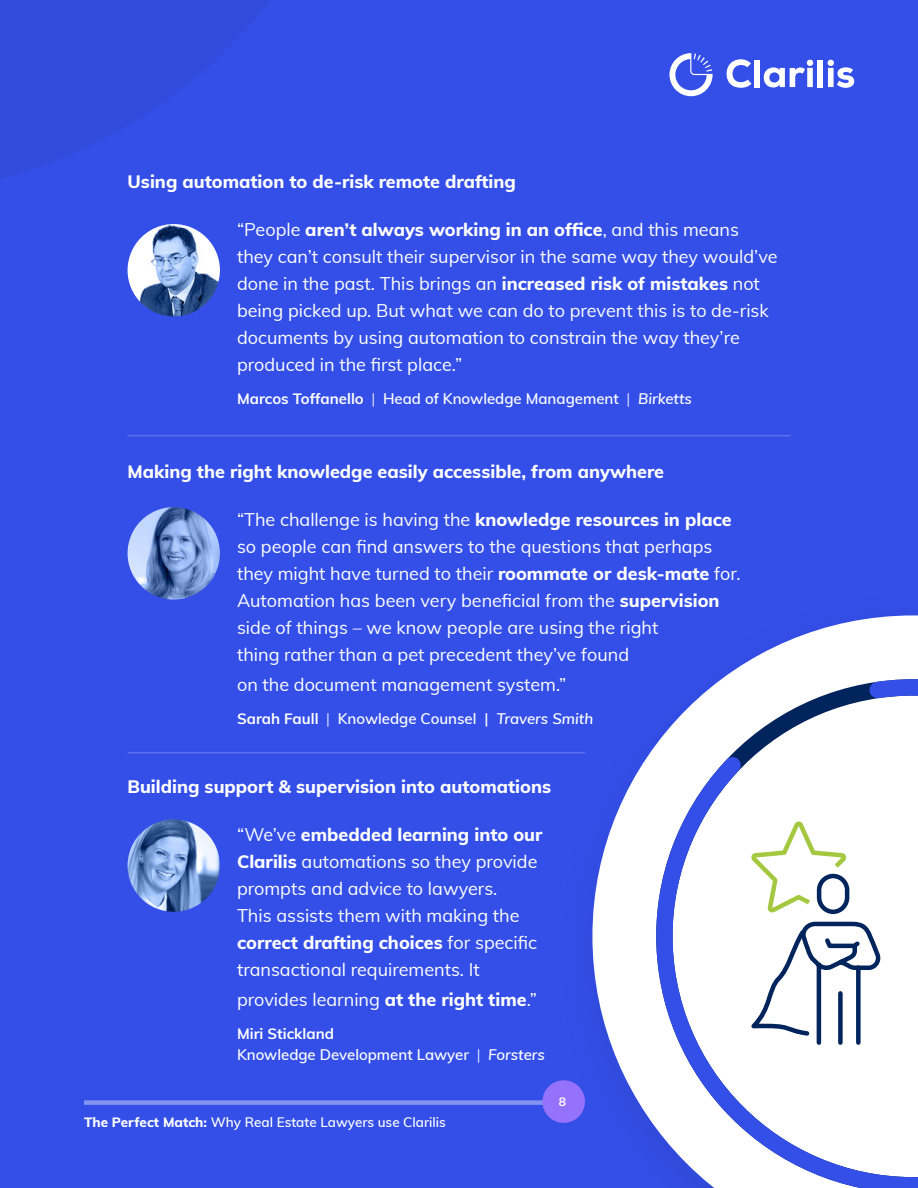
<style>
.page{position:relative;width:918px;height:1188px;background:#344fe8}
.page>*{position:absolute;margin:0;border:0;box-sizing:border-box;transform-origin:0 0}
.t1{font:18px/27px "Muli";color:#fff}
.t2{font:800 18px "Muli";color:#fff}
.t3{font:600 15px/21px "Muli";color:#fff}
.t4{font:600 13.5px "Muli";color:#fff}
.t5{font:700 12.15px "Muli";color:#fff}
.s1{font-weight:800}
.s2{font-weight:700}
.s3{font-weight:300}
.s4{font-style:italic}
</style>
<div class="page">
<div style="left:84px;top:1100px;width:479px;height:5px;background:#8494f1"></div>
<svg style="left:0;top:0;width:270px;height:179px;fill:#314bdd"></svg>
<svg style="left:727px;top:59px;width:24px;height:29px"></svg>
<div style="left:755px;top:60px;width:5px;height:27px;background:#fff"></div>
<svg style="left:764px;top:59px;width:49px;height:29px"></svg>
<div style="left:818px;top:60px;width:5px;height:27px;background:#fff"></div>
<svg style="left:828px;top:59px;width:26px;height:29px"></svg>
<svg style="left:669px;top:53px;width:44px;height:43px"></svg>
<img style="left:128px;top:507px;width:92px;height:93px;border-radius:46px">
<img style="left:128px;top:819px;width:92px;height:93px;border-radius:46px">
<hr style="left:128px;top:435px;width:662px;height:1px;background:#fff">
<hr style="left:128px;top:752px;width:457px;height:1px;background:#fff">
<div style="left:542px;top:1080px;width:43px;height:43px;background:#9472fc;border-radius:50%"></div>
<div style="left:548px;top:583px;width:370px;height:605px;background:#344fe8"></div>
<svg style="left:592px;top:615px;width:326px;height:514px"></svg>
<svg style="left:647px;top:670px;width:9px;height:473px"></svg>
<svg style="left:656px;top:670px;width:262px;height:518px;background:#dbe0f7"></svg>
<img style="left:128px;top:224px;width:92px;height:92px;border-radius:46px">
<svg style="left:743px;top:818px;width:139px;height:229px;background:#e1e6e7"></svg>
<p class="t2" style="left:128px;top:169px;width:390px">Using automation to de-risk remote drafting</p>
<p class="t1" style="left:237px;top:215px;width:542px">“People <span class="s1">aren’t always working in an office</span>, and this means they can’t consult their supervisor in the same way they would’ve done in the past. This brings an <span class="s1">increased risk of mistakes</span> not being picked up. But what we can do to prevent this is to de-risk documents by using automation to constrain the way they’re produced in the first place.”</p>
<p class="t3" style="left:237px;top:388px;width:456px"><span class="s2">Marcos Toffanello</span> <span class="s3">|</span> Head of Knowledge Management <span class="s3">|</span> <span class="s4">Birketts</span></p>
<p class="t2" style="left:128px;top:458px;width:538px">Making the right knowledge easily accessible, from anywhere</p>
<p class="t1" style="left:237px;top:505px;width:505px">“The challenge is having the <span class="s1">knowledge resources in place </span>so people can find answers to the questions that perhaps they might have turned to their <span class="s1">roommate or desk-mate</span> for.<br>Automation has been very beneficial from the <span class="s1">supervision </span>side of things – we know people are using the right<br>thing rather than a pet precedent they’ve found</p>
<p class="t1" style="left:237px;top:670px;width:331px">on the document management system.”</p>
<p class="t3" style="left:237px;top:707px;width:358px"><span class="s2">Sarah Faull</span> <span class="s3">|</span> Knowledge Counsel | <span class="s4">Travers Smith</span></p>
<p class="t2" style="left:128px;top:773px;width:425px">Building support &amp; supervision into automations</p>
<p class="t1" style="left:237px;top:820px;width:307px">“We’ve <span class="s1">embedded learning into our Clarilis</span> automations so they provide prompts and advice to lawyers.<br>This assists them with making the <span class="s1">correct drafting choices</span> for specific transactional requirements. It</p>
<p class="t1" style="left:237px;top:985px;width:302px">provides learning <span class="s1">at the right time</span>.”</p>
<p class="t3" style="left:237px;top:1023px;width:309px"><span class="s2">Miri Stickland<br></span>Knowledge Development Lawyer <span class="s3">|</span> <span class="s4">Forsters</span></p>
<p class="t4" style="left:84px;top:1112px;width:363px"><span class="s1">The Perfect Match:</span> Why Real Estate Lawyers use Clarilis</p>
<p class="t5" style="left:559px;top:1093px;width:9px">8</p>
</div>
